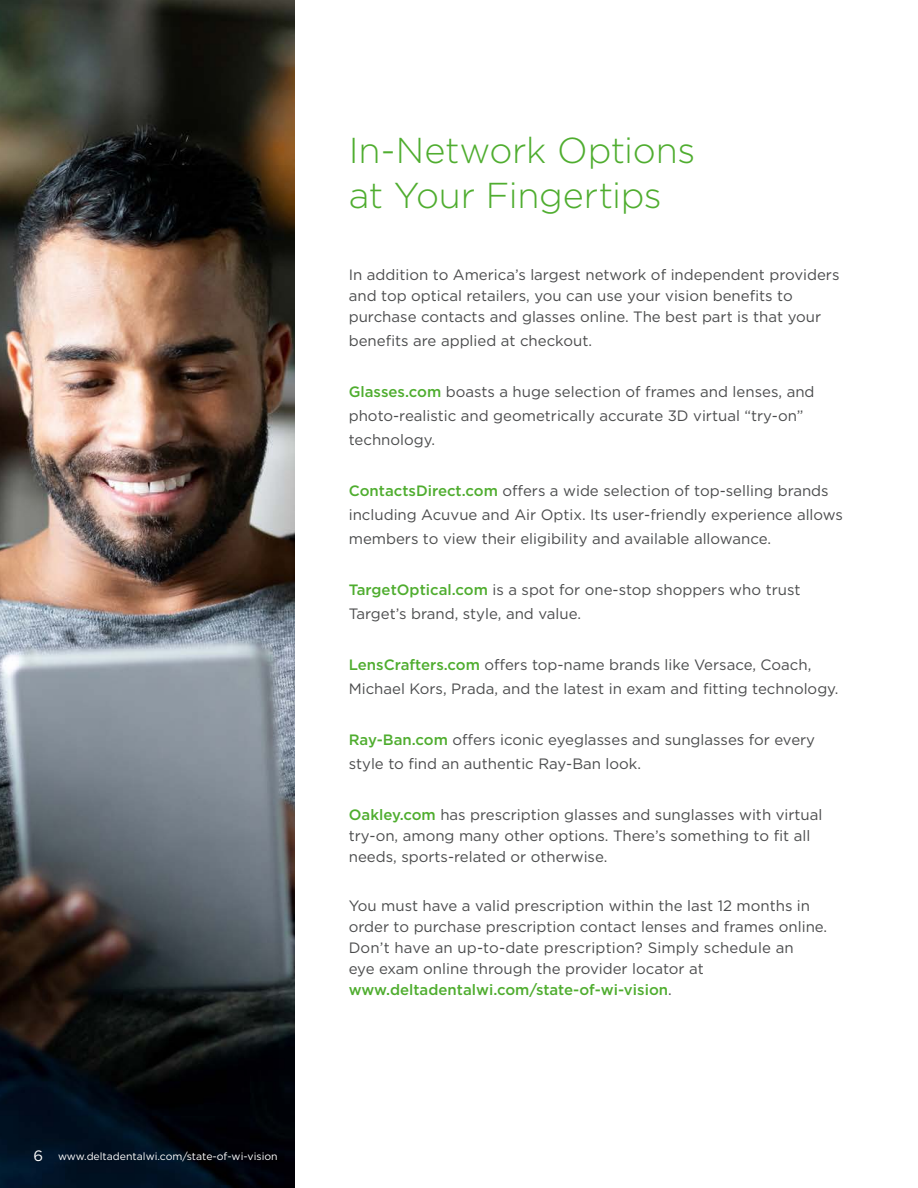
<style>
.page{position:relative;width:918px;height:1188px;background:#fff}
.page>*{position:absolute;margin:0;border:0;box-sizing:border-box;transform-origin:0 0}
.body_SB{font:300 36px/45px "Gotham";letter-spacing:-.01em;color:#4fad2f}
.t1{font:15px/24px "Gotham";color:#4b4c4d}
.t2{font:500 15px "Gotham";color:#4fad2f}
.t3{font:15px "Gotham";color:#fff}
.t4{font:10.5px "Gotham";color:#fff}
.s1{font-weight:500;color:#4fad2f}
.s2{font-weight:400;color:#4b4c4d}
</style>
<div class="page">
<img style="left:0;top:0;width:294px;height:1188px">
<p class="t3" style="left:33px;top:1146px;width:11px">6</p>
<p class="t4" style="left:58px;top:1149px;width:221px">www.deltadentalwi.com/state-of-wi-vision</p>
<p class="body_SB" style="left:349px;top:127px;width:348px">In-Network Options at Your Fingertips</p>
<p class="t1" style="left:349px;top:264px;width:492px;line-height:21px">In addition to America’s largest network of independent providers and top optical retailers, you can use your vision benefits to purchase contacts and glasses online. The best part is that your</p>
<p class="t1" style="left:349px;top:329px;width:245px">benefits are applied at checkout.</p>
<p class="t1" style="left:349px;top:380px;width:467px"><span class="s1">Glasses.com</span> boasts a huge selection of frames and lenses, and photo-realistic and geometrically accurate 3D virtual “try-on” technology.</p>
<p class="t1" style="left:349px;top:479px;width:496px"><span class="s1">ContactsDirect.com</span> offers a wide selection of top-selling brands including Acuvue and Air Optix. Its user-friendly experience allows members to view their eligibility and available allowance.</p>
<p class="t1" style="left:349px;top:578px;width:453px"><span class="s1">TargetOptical.com</span> is a spot for one-stop shoppers who trust<br>Target’s brand, style, and value.</p>
<p class="t1" style="left:349px;top:653px;width:491px"><span class="s1">LensCrafters.com</span> offers top-name brands like Versace, Coach,<br>Michael Kors, Prada, and the latest in exam and fitting technology.</p>
<p class="t1" style="left:349px;top:728px;width:468px"><span class="s1">Ray-Ban.com</span> offers iconic eyeglasses and sunglasses for every style to find an authentic Ray-Ban look.</p>
<p class="t1" style="left:349px;top:804px;width:475px;line-height:21px"><span class="s1">Oakley.com</span> has prescription glasses and sunglasses with virtual try-on, among many other options. There’s something to fit all needs, sports-related or otherwise.</p>
<p class="t1" style="left:349px;top:895px;width:480px;line-height:21px">You must have a valid prescription within the last 12 months in order to purchase prescription contact lenses and frames online.<br>Don’t have an up-to-date prescription? Simply schedule an</p>
<p class="t1" style="left:349px;top:956px;width:357px">eye exam online through the provider locator at</p>
<p class="t2" style="left:349px;top:980px;width:325px">www.deltadentalwi.com/state-of-wi-vision<span class="s2">.</span></p>
</div>
